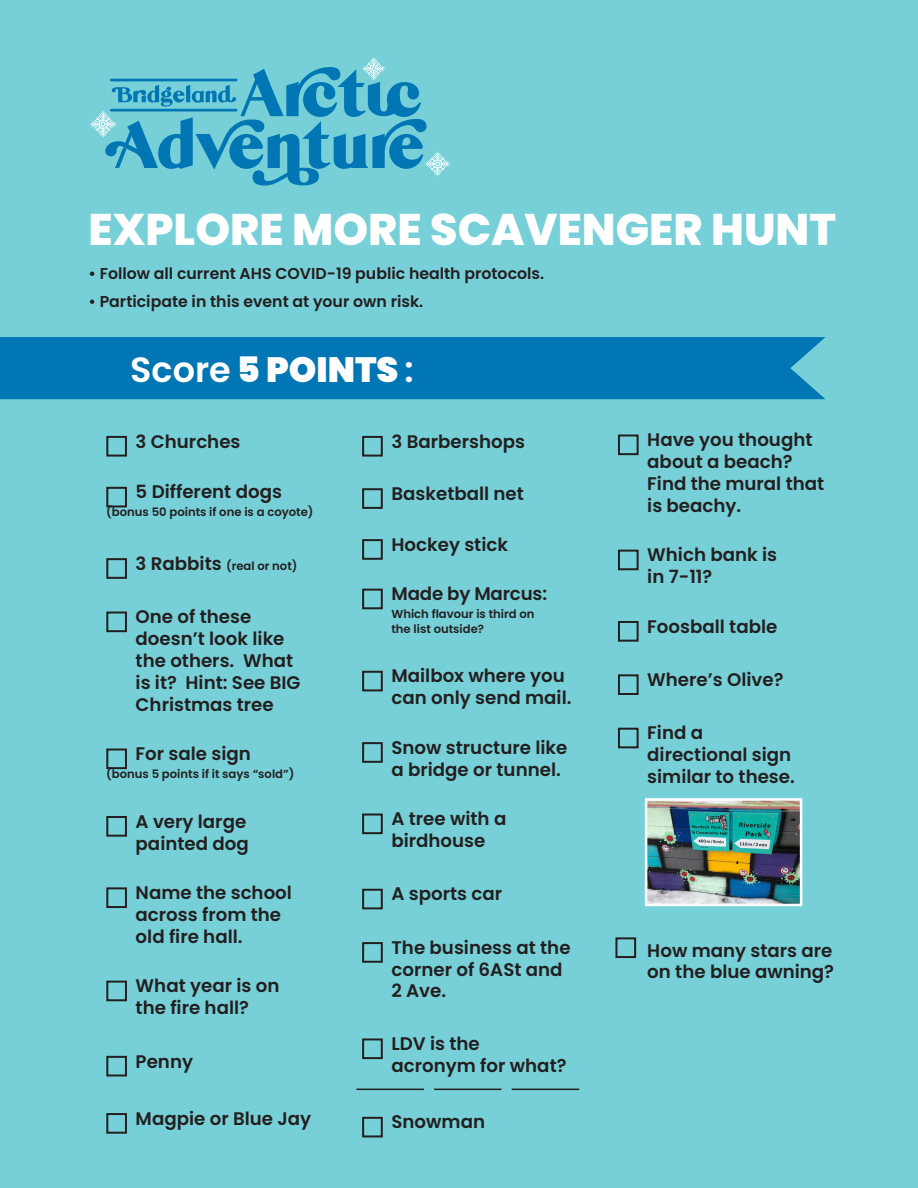
<style>
.page{position:relative;width:918px;height:1188px;background:#77d0d7}
.page>*{position:absolute;margin:0;border:0;box-sizing:border-box;transform-origin:0 0}
.t1{font:800 44.25px "Poppins";color:#fff}
.t2{font:900 35.1px "Poppins";color:#fff}
.t3{font:600 18.15px/21.9px "Poppins";color:#231f20}
.t4{font:600 15.75px "Poppins";color:#231f20}
.t5{font:600 11.7px/14.7px "Poppins";color:#231f20}
.s1{font-weight:600}
.s2{font-size:18.15px}
</style>
<div class="page">
<svg style="left:90px;top:57px;width:360px;height:129px"></svg>
<hr style="left:110px;top:109px;width:127px;height:2px;background:#0076b4">
<hr style="left:110px;top:79px;width:127px;height:2px;background:#0076b4">
<div style="left:0;top:337px;width:826px;height:62px;background:#0076b4"></div>
<div style="left:106px;top:436px;width:21px;height:21px;border:2px solid #231f20"></div>
<div style="left:106px;top:487px;width:21px;height:20px;border:2px solid #231f20"></div>
<div style="left:106px;top:558px;width:21px;height:21px;border:2px solid #231f20"></div>
<div style="left:106px;top:612px;width:21px;height:20px;border:2px solid #231f20"></div>
<div style="left:106px;top:749px;width:21px;height:20px;border:2px solid #231f20"></div>
<div style="left:106px;top:816px;width:21px;height:21px;border:2px solid #231f20"></div>
<div style="left:106px;top:887px;width:21px;height:21px;border:2px solid #231f20"></div>
<div style="left:106px;top:981px;width:21px;height:20px;border:2px solid #231f20"></div>
<div style="left:106px;top:1056px;width:21px;height:21px;border:2px solid #231f20"></div>
<div style="left:106px;top:1113px;width:21px;height:21px;border:2px solid #231f20"></div>
<div style="left:362px;top:436px;width:21px;height:21px;border:2px solid #231f20"></div>
<div style="left:362px;top:488px;width:21px;height:21px;border:2px solid #231f20"></div>
<div style="left:362px;top:539px;width:21px;height:21px;border:2px solid #231f20"></div>
<div style="left:362px;top:589px;width:21px;height:20px;border:2px solid #231f20"></div>
<div style="left:362px;top:671px;width:21px;height:20px;border:2px solid #231f20"></div>
<div style="left:362px;top:742px;width:21px;height:21px;border:2px solid #231f20"></div>
<div style="left:362px;top:814px;width:21px;height:20px;border:2px solid #231f20"></div>
<div style="left:362px;top:889px;width:21px;height:20px;border:2px solid #231f20"></div>
<div style="left:362px;top:942px;width:21px;height:21px;border:2px solid #231f20"></div>
<div style="left:362px;top:1038px;width:21px;height:21px;border:2px solid #231f20"></div>
<div style="left:362px;top:1117px;width:21px;height:20px;border:2px solid #231f20"></div>
<div style="left:618px;top:435px;width:21px;height:20px;border:2px solid #231f20"></div>
<div style="left:618px;top:550px;width:21px;height:20px;border:2px solid #231f20"></div>
<div style="left:618px;top:621px;width:21px;height:21px;border:2px solid #231f20"></div>
<div style="left:618px;top:674px;width:21px;height:21px;border:2px solid #231f20"></div>
<div style="left:618px;top:728px;width:21px;height:20px;border:2px solid #231f20"></div>
<img style="left:648px;top:801px;width:151px;height:102px">
<div style="left:645px;top:798px;width:157px;height:108px;border:2px solid #fff"></div>
<hr style="left:356px;top:1089px;width:68px;height:1px;background:#231f20">
<hr style="left:434px;top:1089px;width:68px;height:1px;background:#231f20">
<hr style="left:512px;top:1089px;width:67px;height:1px;background:#231f20">
<div style="left:615px;top:937px;width:21px;height:21px;border:2px solid #231f20"></div>
<p class="t1" style="left:89px;top:204px;width:749px">EXPLORE MORE SCAVENGER HUNT</p>
<p class="t4" style="left:88px;top:265px;width:457px">• Follow all current AHS COVID-19 public health protocols.</p>
<p class="t4" style="left:88px;top:293px;width:336px">• Participate in this event at your own risk.</p>
<p class="t2" style="left:130px;top:349px;width:285px"><span class="s1">Score</span> 5 POINTS <span class="s1">:</span></p>
<p class="t3" style="left:136px;top:430px;width:106px">3 Churches</p>
<p class="t3" style="left:136px;top:481px;width:148px">5 Different dogs</p>
<p class="t5" style="left:106px;top:505px;width:209px">(bonus 50 points if one is a coyote)</p>
<p class="t5" style="left:136px;top:558px;width:163px"><span class="s2">3 Rabbits</span> (real or not)</p>
<p class="t3" style="left:136px;top:606px;width:167px">One of these doesn’t look like the others. What is it? Hint: See BIG<br>Christmas tree</p>
<p class="t3" style="left:136px;top:743px;width:117px">For sale sign</p>
<p class="t5" style="left:106px;top:767px;width:190px">(bonus 5 points if it says “sold”)</p>
<p class="t3" style="left:136px;top:810px;width:115px">A very large painted dog</p>
<p class="t3" style="left:136px;top:882px;width:158px">Name the school across from the old fire hall.</p>
<p class="t3" style="left:136px;top:975px;width:145px">What year is on the fire hall?</p>
<p class="t3" style="left:136px;top:1050px;width:59px">Penny</p>
<p class="t3" style="left:136px;top:1107px;width:177px">Magpie or Blue Jay</p>
<p class="t3" style="left:391px;top:430px;width:135px">3 Barbershops</p>
<p class="t3" style="left:391px;top:483px;width:134px">Basketball net</p>
<p class="t3" style="left:391px;top:534px;width:118px">Hockey stick</p>
<p class="t3" style="left:391px;top:583px;width:157px">Made by Marcus:</p>
<p class="t5" style="left:391px;top:607px;width:145px">Which flavour is third on the list outside?</p>
<p class="t3" style="left:391px;top:665px;width:182px">Mailbox where you can only send mail.</p>
<p class="t3" style="left:391px;top:737px;width:177px">Snow structure like a bridge or tunnel.</p>
<p class="t3" style="left:391px;top:808px;width:116px">A tree with a birdhouse</p>
<p class="t3" style="left:391px;top:883px;width:112px">A sports car</p>
<p class="t3" style="left:391px;top:937px;width:181px">The business at the corner of 6ASt and<br>2 Ave.</p>
<p class="t3" style="left:391px;top:1033px;width:177px">LDV is the acronym for what?</p>
<p class="t3" style="left:391px;top:1111px;width:95px">Snowman</p>
<p class="t3" style="left:647px;top:429px;width:178px">Have you thought about a beach?<br>Find the mural that is beachy.</p>
<p class="t3" style="left:647px;top:544px;width:131px">Which bank is in 7-11?</p>
<p class="t3" style="left:647px;top:615px;width:132px">Foosball table</p>
<p class="t3" style="left:647px;top:669px;width:138px">Where’s Olive?</p>
<p class="t3" style="left:647px;top:722px;width:149px">Find a directional sign similar to these.</p>
<p class="t3" style="left:647px;top:939px;width:188px">How many stars are on the blue awning?</p>
</div>
